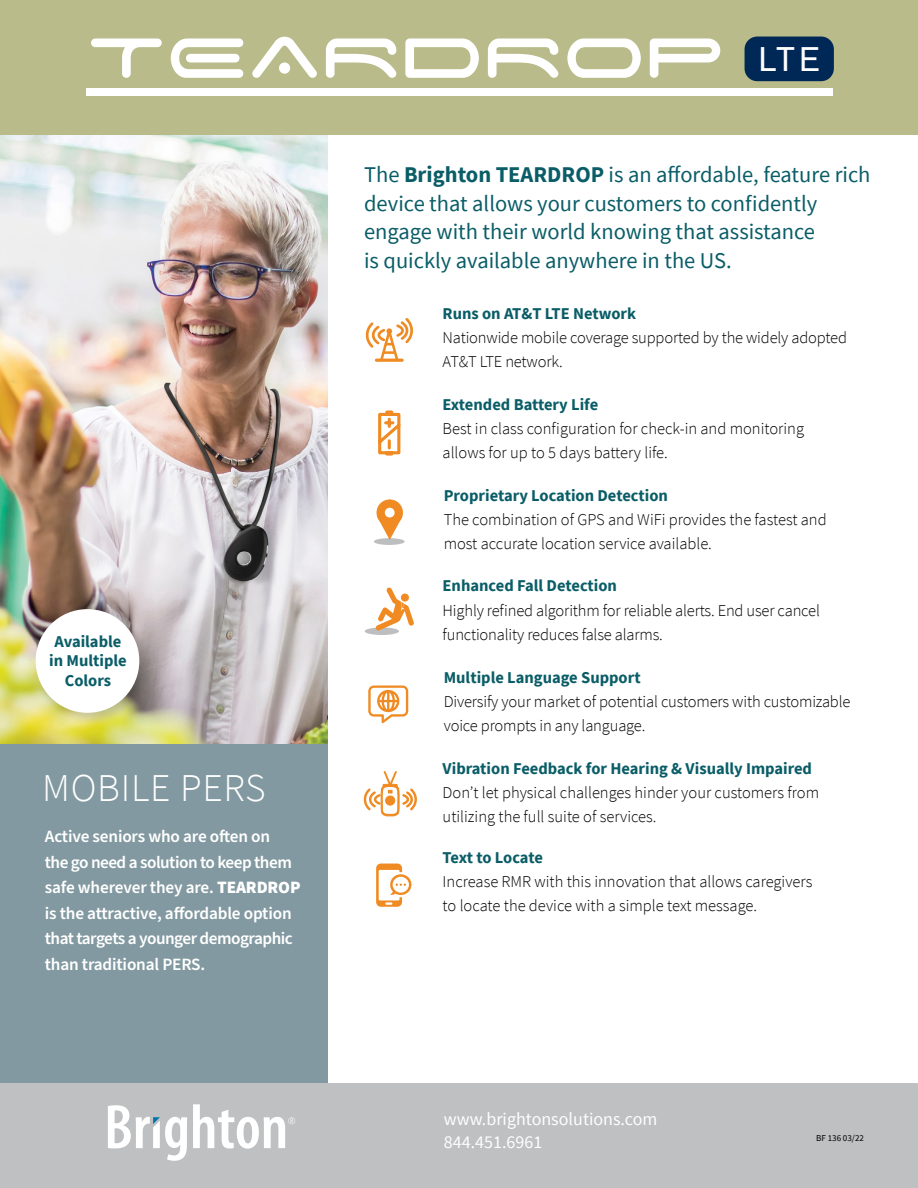
<style>
.page{position:relative;width:918px;height:1188px;background:#fff}
.page>*{position:absolute;margin:0;border:0;box-sizing:border-box;transform-origin:0 0}
.t1{font:90.15px "Disney Mission Space";color:#fff}
.t2{font:300 39.45px "Source Sans Pro";letter-spacing:.02em;color:#fff}
.t3{font:33.9px "Akzidenz Grotesk BE";color:#fff}
.t4{font:22.5px/28.5px "Source Sans Pro";color:#0a5d67}
.t5{font:18px/22.5px "Source Sans Pro";color:#fcfeff}
.t6{font:600 17.25px/25.5px "Source Sans Pro";letter-spacing:-.015em;color:#fff}
.t7{font:300 16.5px/24px "Source Sans Pro";letter-spacing:-.01em;color:#000}
.t8{font:700 16.5px/19.5px "Source Sans Pro";color:#0a5d67;text-align:center}
.t9{font:700 16.5px "Source Sans Pro";letter-spacing:-.02em;color:#0a5d67}
.t10{font:9px "Source Sans Pro";color:#000}
.s1{font-weight:700}
.s2{font-weight:900}
</style>
<div class="page">
<img style="left:0;top:135px;width:327px;height:609px">
<div style="left:0;top:744px;width:327px;height:347px;background:#8299a1"></div>
<div style="left:0;top:1084px;width:918px;height:104px;background:#bec0c2"></div>
<svg style="left:193px;top:1104px;width:102px;height:45px"></svg>
<svg style="left:108px;top:1105px;width:79px;height:56px"></svg>
<div style="left:0;top:0;width:918px;height:135px;background:#b9bc8a"></div>
<div style="left:374px;top:538px;width:31px;height:7px;background:#bcbec0;border-radius:50%"></div>
<svg style="left:376px;top:503px;width:27px;height:37px"></svg>
<div style="left:377px;top:500px;width:25px;height:25px;background:#ef8b22;border-radius:50%"></div>
<div style="left:377px;top:499px;width:26px;height:27px;border:1px solid #ef8b22;border-radius:50%"></div>
<div style="left:385px;top:508px;width:10px;height:10px;background:#fff;border-radius:50%"></div>
<div style="left:365px;top:627px;width:34px;height:8px;background:#bcbec0;border-radius:50%"></div>
<svg style="left:375px;top:587px;width:39px;height:44px"></svg>
<svg style="left:376px;top:864px;width:36px;height:43px"></svg>
<svg style="left:378px;top:410px;width:23px;height:46px"></svg>
<svg style="left:366px;top:318px;width:47px;height:44px"></svg>
<svg style="left:363px;top:771px;width:54px;height:45px"></svg>
<svg style="left:368px;top:685px;width:40px;height:38px"></svg>
<div style="left:86px;top:88px;width:747px;height:7px;background:#fff"></div>
<div style="left:745px;top:37px;width:89px;height:44px;background:#002856;border-radius:13px"></div>
<div style="left:33px;top:606px;width:119px;height:120px;background:#000;opacity:.15"></div>
<div style="left:36px;top:609px;width:103px;height:104px;background:#fff;border-radius:50%"></div>
<h1 class="t1" style="left:87px;top:17px;width:640px">TEARDROP</h1>
<h3 class="t3" style="left:759px;top:39px;width:63px">LTE</h3>
<h3 class="t4" style="left:364px;top:160px;width:508px">The <span class="s1">Brighton TEARDROP</span> is an affordable, feature rich device that allows your customers to confidently engage with their world knowing that assistance<br>is quickly available anywhere in the US.</h3>
<p class="t8" style="left:443px;top:303px;width:195px">Runs on AT&amp;T LTE Network</p>
<p class="t7" style="left:443px;top:325px;width:406px">Nationwide mobile coverage supported by the widely adopted<br>AT&amp;T LTE network.</p>
<p class="t8" style="left:443px;top:395px;width:157px">Extended Battery Life</p>
<p class="t7" style="left:443px;top:417px;width:363px">Best in class configuration for check-in and monitoring allows for up to 5 days battery life.</p>
<p class="t8" style="left:49px;top:631px;width:79px">Available in Multiple<br>Colors</p>
<h2 class="t2" style="left:42px;top:764px;width:225px">MOBILE PERS</h2>
<p class="t6" style="left:45px;top:824px;width:257px">Active seniors who are often on<br>the go need a solution to keep them safe wherever they are. <span class="s2">TEARDROP </span>is the attractive, affordable option that targets a younger demographic than traditional PERS.</p>
<p class="t8" style="left:444px;top:485px;width:226px">Proprietary Location Detection</p>
<p class="t7" style="left:444px;top:507px;width:384px">The combination of GPS and WiFi provides the fastest and most accurate location service available.</p>
<p class="t8" style="left:443px;top:576px;width:176px">Enhanced Fall Detection</p>
<p class="t7" style="left:443px;top:598px;width:379px">Highly refined algorithm for reliable alerts. End user cancel functionality reduces false alarms.</p>
<p class="t8" style="left:444px;top:668px;width:198px">Multiple Language Support</p>
<p class="t7" style="left:444px;top:690px;width:408px">Diversify your market of potential customers with customizable voice prompts in any language.</p>
<p class="t8" style="left:443px;top:759px;width:371px">Vibration Feedback for Hearing &amp; Visually Impaired</p>
<p class="t7" style="left:443px;top:781px;width:378px">Don’t let physical challenges hinder your customers from utilizing the full suite of services.</p>
<p class="t9" style="left:443px;top:847px;width:102px">Text to Locate</p>
<p class="t7" style="left:443px;top:870px;width:371px">Increase RMR with this innovation that allows caregivers to locate the device with a simple text message.</p>
<p class="t5" style="left:444px;top:1108px;width:215px">www.brightonsolutions.com<br>844.451.6961</p>
<p class="t10" style="left:816px;top:1132px;width:49px">BF 136 03/22</p>
</div>
